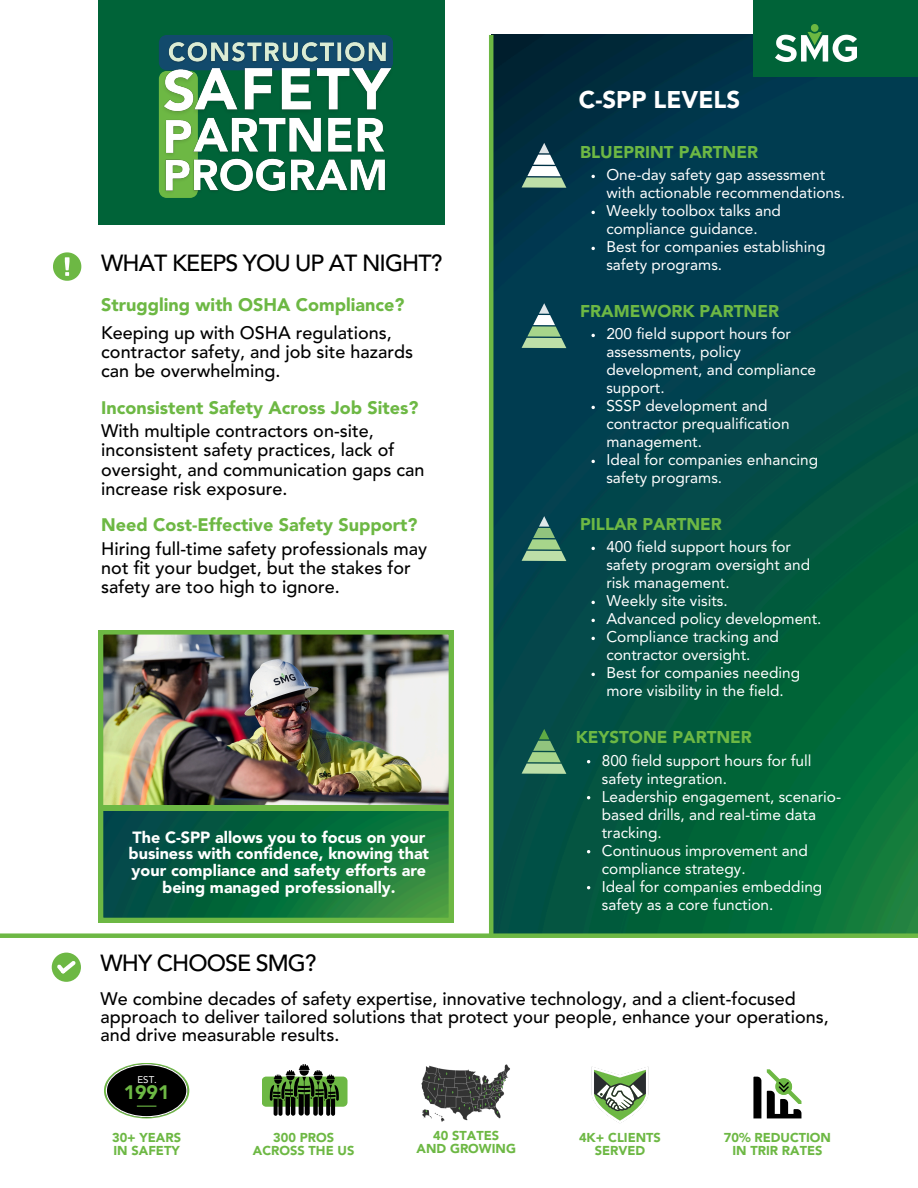
<style>
.page{position:relative;width:918px;height:1188px;background:#fff}
.page>*{position:absolute;margin:0;border:0;box-sizing:border-box;transform-origin:0 0}
.t1{font:900 24px "Avenir LT Pro";color:#fff}
.t2{font:500 23.1px "Avenir LT Pro";letter-spacing:-.04em;color:#000}
.t3{font:900 19.35px "Avenir LT Pro";color:#6db844}
.t4{font:500 18px/19.2px "Avenir LT Pro";color:#000}
.t5{font:900 18px/28.2px "Avenir LT Pro";color:#6db844}
.t6{font:900 16.95px "Avenir LT Pro";color:#6db844}
.t7{font:900 16.2px/16.8px "Avenir LT Pro";color:#fff;text-align:center}
.t8{font:15.45px/18px "Avenir LT Pro";color:#fff}
.t9{font:900 12.75px "Avenir LT Pro";color:#6db844}
.t10{font:9.75px "Avenir LT Pro";color:#fff}
.s1{font-weight:500;color:#000}
.s2{font-weight:900;color:#6db844}
</style>
<div class="page">
<div style="left:262px;top:1077px;width:85px;height:30px;background:#6db844;border-radius:5px"></div>
<svg style="left:270px;top:1064px;width:69px;height:52px"></svg>
<img style="left:421px;top:1064px;width:89px;height:57px">
<svg style="left:591px;top:1066px;width:58px;height:57px"></svg>
<svg style="left:106px;top:1064px;width:81px;height:53px"></svg>
<svg style="left:753px;top:1077px;width:8px;height:41px"></svg>
<svg style="left:767px;top:1069px;width:34px;height:49px"></svg>
<div style="left:52px;top:953px;width:29px;height:29px;background:#6db844;border-radius:50%"></div>
<svg style="left:57px;top:961px;width:19px;height:13px"></svg>
<svg style="left:53px;top:252px;width:29px;height:29px"></svg>
<div style="left:99px;top:0;width:346px;height:225px;background:#006338"></div>
<img style="left:493px;top:35px;width:425px;height:898px">
<div style="left:753px;top:0;width:165px;height:76px;background:#006338"></div>
<img style="left:99px;top:630px;width:354px;height:292px">
<div style="left:101px;top:805px;width:350px;height:6px;background:#6db844"></div>
<div style="left:0;top:933px;width:918px;height:5px;background:#6db844"></div>
<hr style="left:489px;top:35px;width:4px;height:901px;background:#6db844">
<svg style="left:522px;top:143px;width:44px;height:45px"></svg>
<svg style="left:522px;top:303px;width:44px;height:45px;background:#5a887d"></svg>
<svg style="left:522px;top:516px;width:44px;height:45px;background:#518672"></svg>
<svg style="left:522px;top:729px;width:44px;height:45px;background:#508a69"></svg>
<svg style="left:159px;top:35px;width:234px;height:160px"></svg>
<img style="left:200px;top:63px;width:193px;height:49px">
<img style="left:158px;top:64px;width:42px;height:61px">
<img style="left:161px;top:116px;width:24px;height:39px">
<img style="left:185px;top:112px;width:208px;height:53px">
<img style="left:161px;top:155px;width:27px;height:43px">
<img style="left:188px;top:154px;width:203px;height:44px">
<img style="left:165px;top:39px;width:225px;height:29px">
<img style="left:775px;top:24px;width:81px;height:38px">
<p class="t2" style="left:101px;top:253px;width:343px">WHAT KEEPS YOU UP AT NIGHT?</p>
<h6 class="t5" style="left:101px;top:292px;width:305px">Struggling with OSHA Compliance?<br><span class="s1">Keeping up with OSHA regulations,</span></h6>
<h6 class="t4" style="left:101px;top:344px;width:313px">contractor safety, and job site hazards can be overwhelming.</h6>
<p class="t5" style="left:101px;top:397px;width:319px;line-height:23.7px">Inconsistent Safety Across Job Sites?<br><span class="s1">With multiple contractors on-site,</span></p>
<p class="t4" style="left:101px;top:442px;width:325px">inconsistent safety practices, lack of oversight, and communication gaps can increase risk exposure.</p>
<p class="t4" style="left:101px;top:515px;width:327px;line-height:23.7px"><span class="s2">Need Cost-Effective Safety Support?<br></span>Hiring full-time safety professionals may</p>
<p class="t4" style="left:101px;top:560px;width:311px">not fit your budget, but the stakes for safety are too high to ignore.</p>
<h3 class="t7" style="left:129px;top:830px;width:302px">The C-SPP allows you to focus on your business with confidence, knowing that your compliance and safety efforts are being managed professionally.</h3>
<h4 class="t1" style="left:579px;top:90px;width:163px">C-SPP LEVELS</h4>
<p class="t6" style="left:580px;top:145px;width:179px">BLUEPRINT PARTNER</p>
<p class="t8" style="left:606px;top:167px;width:240px">One-day safety gap assessment with actionable recommendations.<br>Weekly toolbox talks and compliance guidance.<br>Best for companies establishing safety programs.</p>
<p class="t6" style="left:580px;top:304px;width:200px">FRAMEWORK PARTNER</p>
<p class="t8" style="left:606px;top:326px;width:213px">200 field support hours for assessments, policy development, and compliance support.<br>SSSP development and contractor prequalification management.<br>Ideal for companies enhancing safety programs.</p>
<p class="t6" style="left:580px;top:517px;width:143px">PILLAR PARTNER</p>
<p class="t8" style="left:606px;top:539px;width:217px">400 field support hours for safety program oversight and risk management.<br>Weekly site visits.<br>Advanced policy development.<br>Compliance tracking and contractor oversight.<br>Best for companies needing more visibility in the field.</p>
<p class="t6" style="left:576px;top:730px;width:178px">KEYSTONE PARTNER</p>
<p class="t8" style="left:602px;top:753px;width:241px">800 field support hours for full safety integration.<br>Leadership engagement, scenario&shy;based drills, and real-time data tracking.<br>Continuous improvement and compliance strategy.<br>Ideal for companies embedding safety as a core function.</p>
<p class="t2" style="left:100px;top:953px;width:217px">WHY CHOOSE SMG?</p>
<p class="t4" style="left:100px;top:991px;width:730px;line-height:18px">We combine decades of safety expertise, innovative technology, and a client-focused approach to deliver tailored solutions that protect your people, enhance your operations, and drive measurable results.</p>
<h4 class="t10" style="left:138px;top:1076px;width:21px">EST.</h4>
<p class="t3" style="left:124px;top:1085px;width:47px">1991</p>
<p class="t9" style="left:112px;top:1133px;width:71px">30+ YEARS</p>
<h3 class="t9" style="left:114px;top:1145px;width:68px">IN SAFETY</h3>
<p class="t9" style="left:273px;top:1133px;width:62px">300 PROS</p>
<p class="t9" style="left:253px;top:1145px;width:103px">ACROSS THE US</p>
<p class="t9" style="left:433px;top:1130px;width:67px">40 STATES</p>
<p class="t9" style="left:417px;top:1143px;width:101px">AND GROWING</p>
<p class="t9" style="left:579px;top:1133px;width:83px">4K+ CLIENTS</p>
<h3 class="t9" style="left:595px;top:1145px;width:52px">SERVED</h3>
<h4 class="t9" style="left:724px;top:1133px;width:109px">70% REDUCTION</h4>
<h4 class="t9" style="left:732px;top:1145px;width:92px">IN TRIR RATES</h4>
</div>
